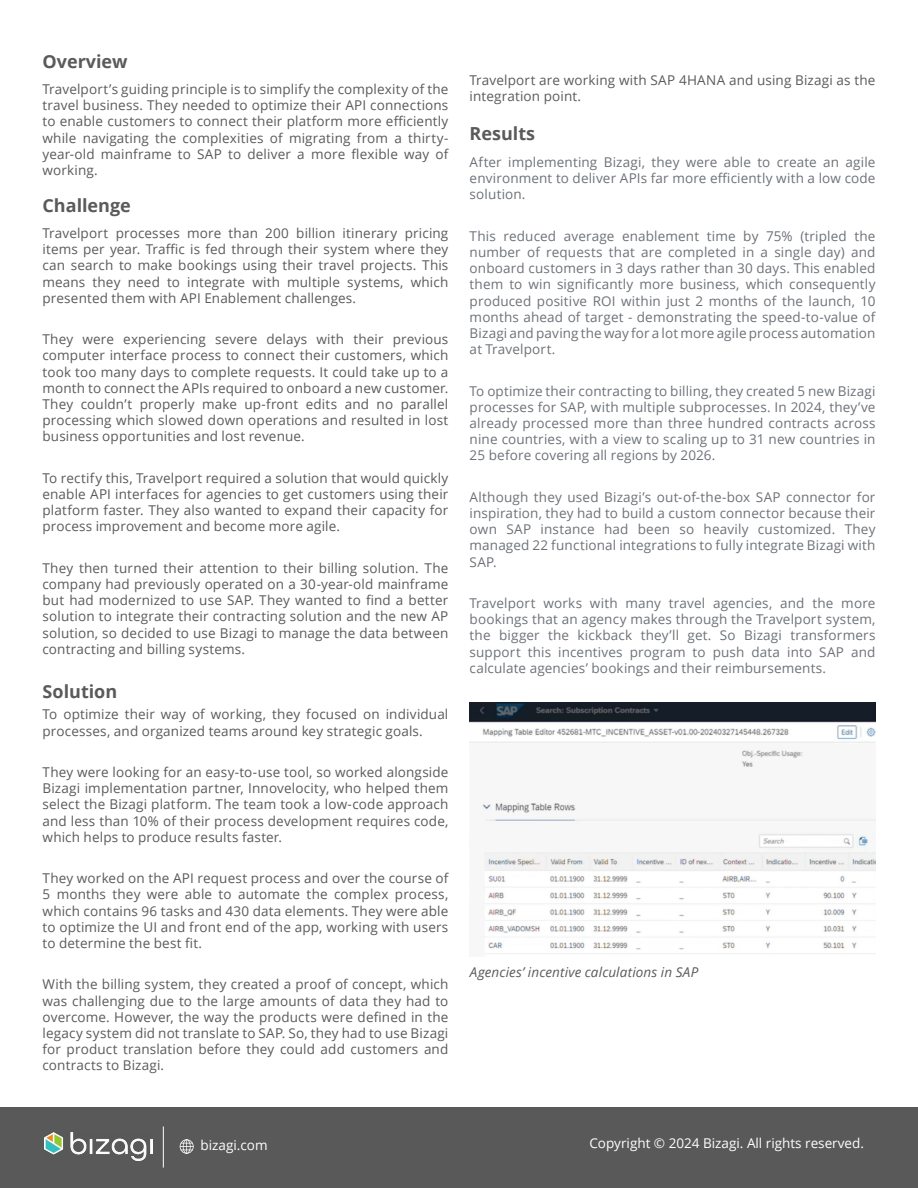
<style>
.page{position:relative;width:918px;height:1188px;background:#fff}
.page>*{position:absolute;margin:0;border:0;box-sizing:border-box;transform-origin:0 0}
.t1{font:700 18px "Open Sans";color:#5a5a5a}
.t2{font:13.5px/16.2px "Open Sans";letter-spacing:.01em;color:#5a5a5a;text-align:justify}
.t3{font:13.5px/16.2px "Open Sans";letter-spacing:.01em;color:#6d7278;text-align:justify}
.t4{font:13.5px "Open Sans";color:#fff}
.t5{font:italic 13.5px "Open Sans";letter-spacing:.01em;color:#5a5a5a}
</style>
<div class="page">
<div style="left:0;top:1107px;width:918px;height:81px;background:#595959"></div>
<hr style="left:163px;top:1126px;width:1px;height:42px;background:#fff">
<svg style="left:180px;top:1139px;width:14px;height:15px"></svg>
<img style="left:44px;top:1132px;width:108px;height:29px">
<img style="left:470px;top:702px;width:405px;height:252px">
<h1 class="t1" style="left:43px;top:49px;width:87px">Overview</h1>
<p class="t2" style="left:43px;top:81px;width:407px">Travelport’s guiding principle is to simplify the complexity of the travel business. They needed to optimize their API connections to enable customers to connect their platform more efficiently while navigating the complexities of migrating from a thirty&shy;year-old mainframe to SAP to deliver a more flexible way of working.</p>
<p class="t2" style="left:470px;top:72px;width:407px">Travelport are working with SAP 4HANA and using Bizagi as the integration point.</p>
<h1 class="t1" style="left:470px;top:121px;width:67px">Results</h1>
<p class="t3" style="left:470px;top:154px;width:407px">After implementing Bizagi, they were able to create an agile environment to deliver APIs far more efficiently with a low code solution.</p>
<p class="t3" style="left:470px;top:227px;width:407px">This reduced average enablement time by 75% (tripled the number of requests that are completed in a single day) and onboard customers in 3 days rather than 30 days. This enabled them to win significantly more business, which consequently produced positive ROI within just 2 months of the launch, 10 months ahead of target - demonstrating the speed-to-value of Bizagi and paving the way for a lot more agile process automation at Travelport.</p>
<p class="t3" style="left:470px;top:382px;width:407px">To optimize their contracting to billing, they created 5 new Bizagi processes for SAP, with multiple subprocesses. In 2024, they’ve already processed more than three hundred contracts across nine countries, with a view to scaling up to 31 new countries in 25 before covering all regions by 2026.</p>
<p class="t3" style="left:470px;top:488px;width:407px">Although they used Bizagi’s out-of-the-box SAP connector for inspiration, they had to build a custom connector because their own SAP instance had been so heavily customized. They managed 22 functional integrations to fully integrate Bizagi with SAP.</p>
<p class="t3" style="left:470px;top:595px;width:407px">Travelport works with many travel agencies, and the more bookings that an agency makes through the Travelport system, the bigger the kickback they’ll get. So Bizagi transformers support this incentives program to push data into SAP and calculate agencies’ bookings and their reimbursements.</p>
<h1 class="t1" style="left:43px;top:193px;width:90px">Challenge</h1>
<p class="t2" style="left:43px;top:225px;width:407px">Travelport processes more than 200 billion itinerary pricing items per year. Traffic is fed through their system where they can search to make bookings using their travel projects. This means they need to integrate with multiple systems, which presented them with API Enablement challenges.</p>
<p class="t2" style="left:43px;top:331px;width:407px">They were experiencing severe delays with their previous computer interface process to connect their customers, which took too many days to complete requests. It could take up to a month to connect the APIs required to onboard a new customer.<br>They couldn’t properly make up-front edits and no parallel processing which slowed down operations and resulted in lost business opportunities and lost revenue.</p>
<p class="t2" style="left:43px;top:469px;width:407px">To rectify this, Travelport required a solution that would quickly enable API interfaces for agencies to get customers using their platform faster. They also wanted to expand their capacity for process improvement and become more agile.</p>
<p class="t2" style="left:43px;top:559px;width:407px">They then turned their attention to their billing solution. The company had previously operated on a 30-year-old mainframe but had modernized to use SAP. They wanted to find a better solution to integrate their contracting solution and the new AP solution, so decided to use Bizagi to manage the data between contracting and billing systems.</p>
<h1 class="t1" style="left:43px;top:679px;width:76px">Solution</h1>
<p class="t2" style="left:43px;top:706px;width:407px">To optimize their way of working, they focused on individual processes, and organized teams around key strategic goals.</p>
<p class="t2" style="left:43px;top:764px;width:407px">They were looking for an easy-to-use tool, so worked alongside Bizagi implementation partner, Innovelocity, who helped them select the Bizagi platform. The team took a low-code approach and less than 10% of their process development requires code, which helps to produce results faster.</p>
<p class="t2" style="left:43px;top:870px;width:407px">They worked on the API request process and over the course of 5 months they were able to automate the complex process, which contains 96 tasks and 430 data elements. They were able to optimize the UI and front end of the app, working with users to determine the best fit.</p>
<p class="t2" style="left:43px;top:976px;width:407px">With the billing system, they created a proof of concept, which was challenging due to the large amounts of data they had to overcome. However, the way the products were defined in the legacy system did not translate to SAP. So, they had to use Bizagi for product translation before they could add customers and contracts to Bizagi.</p>
<p class="t5" style="left:470px;top:963px;width:230px">Agencies’ incentive calculations in SAP</p>
<p class="t4" style="left:201px;top:1135px;width:69px">bizagi.com</p>
<p class="t4" style="left:589px;top:1134px;width:276px">Copyright © 2024 Bizagi. All rights reserved.</p>
</div>
